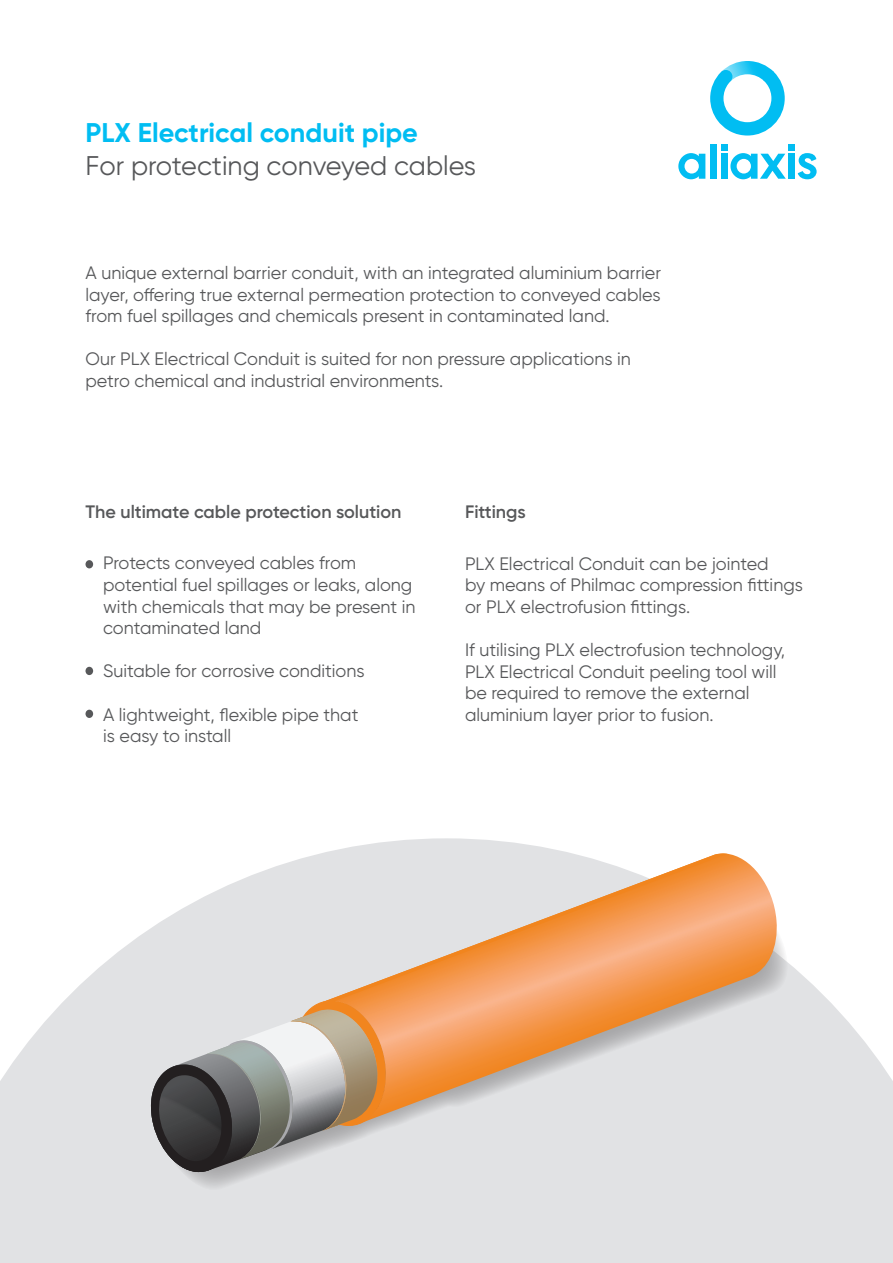
<style>
.page{position:relative;width:893px;height:1263px;background:#fff}
.page>*{position:absolute;margin:0;border:0;box-sizing:border-box;transform-origin:0 0}
.t1{font:27px "Gilroy";color:#57585a}
.t2{font:700 27px "Gilroy";color:#01bdf2}
.t3{font:18px/21.6px "Gilroy";color:#57585a}
.t4{font:600 18px "Gilroy";color:#57585a}
</style>
<div class="page">
<svg style="left:0;top:838px;width:893px;height:425px;fill:#e1e2e4"></svg>
<svg style="left:798px;top:153px;width:19px;height:26px"></svg>
<div style="left:721px;top:154px;width:7px;height:25px;background:#01bdf2"></div>
<div style="left:721px;top:144px;width:7px;height:6px;background:#01bdf2"></div>
<div style="left:788px;top:154px;width:7px;height:25px;background:#01bdf2"></div>
<div style="left:788px;top:144px;width:7px;height:6px;background:#01bdf2"></div>
<div style="left:710px;top:144px;width:6px;height:35px;background:#01bdf2"></div>
<svg style="left:678px;top:153px;width:27px;height:26px"></svg>
<svg style="left:730px;top:153px;width:56px;height:26px"></svg>
<svg style="left:710px;top:61px;width:75px;height:75px"></svg>
<div style="left:85px;top:560px;width:8px;height:8px;background:#57585a;border-radius:50%"></div>
<div style="left:85px;top:667px;width:8px;height:8px;background:#57585a;border-radius:50%"></div>
<div style="left:85px;top:710px;width:8px;height:8px;background:#57585a;border-radius:50%"></div>
<svg style="left:138px;top:879px;width:669px;height:325px;background:#e3e4e6"></svg>
<div style="left:169px;top:875px;width:567px;height:296px;background:#e1e2e4"></div>
<svg style="left:392px;top:853px;width:387px;height:270px;background:#e3c0a4"></svg>
<svg style="left:319px;top:853px;width:408px;height:150px;background:#ebbf9e"></svg>
<svg style="left:147px;top:996px;width:245px;height:179px;background:#a9a198"></svg>
<p class="t2" style="left:86px;top:116px;width:334px">PLX Electrical conduit pipe</p>
<p class="t1" style="left:86px;top:149px;width:392px">For protecting conveyed cables</p>
<p class="t3" style="left:86px;top:262px;width:577px">A unique external barrier conduit, with an integrated aluminium barrier</p>
<p class="t3" style="left:86px;top:283px;width:577px">layer, offering true external permeation protection to conveyed cables from fuel spillages and chemicals present in contaminated land.</p>
<p class="t3" style="left:86px;top:348px;width:547px">Our PLX Electrical Conduit is suited for non pressure applications in</p>
<p class="t3" style="left:86px;top:370px;width:359px">petro chemical and industrial environments.</p>
<p class="t4" style="left:86px;top:501px;width:317px">The ultimate cable protection solution</p>
<p class="t4" style="left:465px;top:501px;width:62px">Fittings</p>
<p class="t3" style="left:465px;top:552px;width:305px">PLX Electrical Conduit can be jointed</p>
<p class="t3" style="left:465px;top:574px;width:339px">by means of Philmac compression fittings</p>
<p class="t3" style="left:465px;top:595px;width:227px">or PLX electrofusion fittings.</p>
<p class="t3" style="left:465px;top:639px;width:322px">If utilising PLX electrofusion technology,</p>
<p class="t3" style="left:465px;top:660px;width:313px">PLX Electrical Conduit peeling tool will</p>
<p class="t3" style="left:465px;top:682px;width:286px">be required to remove the external</p>
<p class="t3" style="left:465px;top:703px;width:250px">aluminium layer prior to fusion.</p>
<p class="t3" style="left:103px;top:552px;width:255px">Protects conveyed cables from</p>
<p class="t3" style="left:103px;top:574px;width:314px">potential fuel spillages or leaks, along with chemicals that may be present in</p>
<p class="t3" style="left:103px;top:617px;width:160px">contaminated land</p>
<p class="t3" style="left:103px;top:660px;width:263px">Suitable for corrosive conditions</p>
<p class="t3" style="left:103px;top:703px;width:257px">A lightweight, flexible pipe that</p>
<p class="t3" style="left:103px;top:725px;width:129px">is easy to install</p>
</div>
